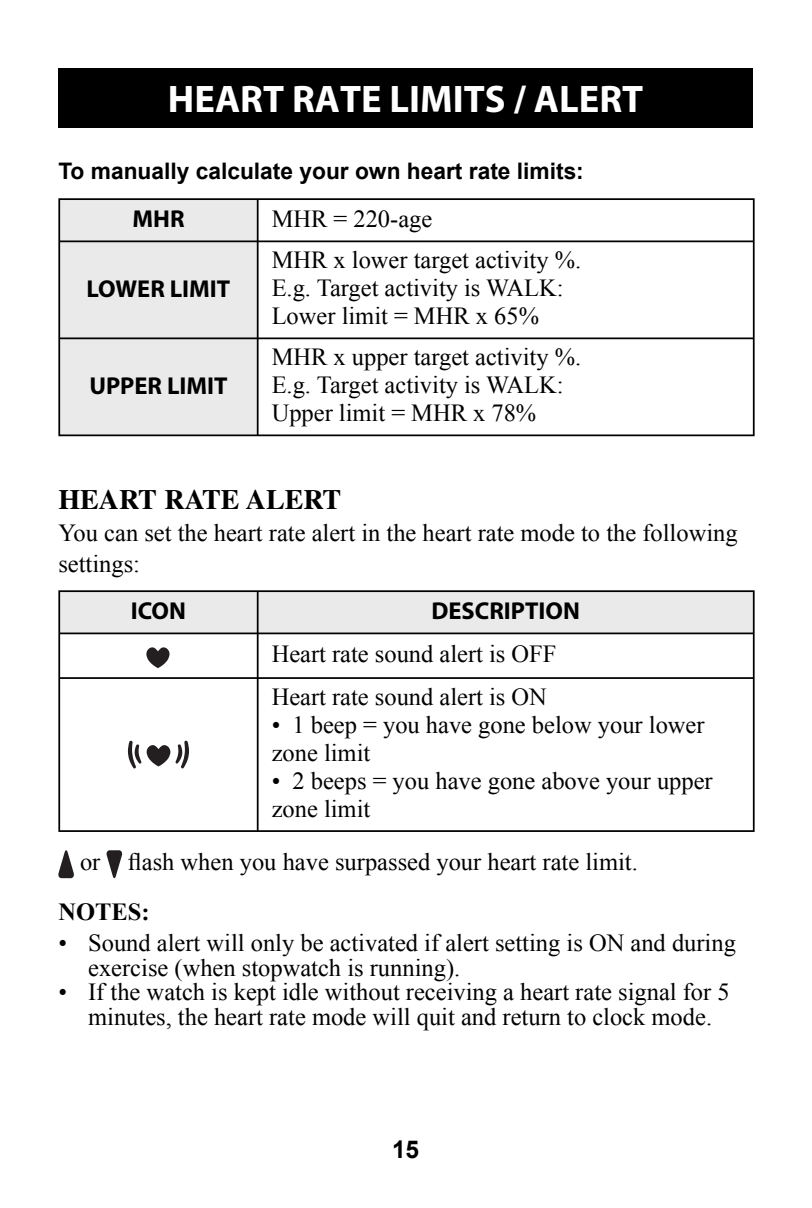
<style>
.page{position:relative;width:812px;height:1208px;background:#fff}
.page>*{position:absolute;margin:0;border:0;box-sizing:border-box;transform-origin:0 0}
.t1{font:700 38.5px "Myriad";color:#fff}
.t2{font:700 28px "Times";color:#000}
.t3{font:24.5px/28px "Times New Roman";color:#000}
.t4{font:700 24.5px "Myriad";color:#000}
.t5{font:700 24.5px "Times New Roman";color:#000}
.t6{font:700 24.5px "Arial";color:#000}
.t7{font:700 22.75px "Arial";color:#000}
</style>
<div class="page">
<div style="left:58px;top:68px;width:695px;height:59px;background:#000"></div>
<div style="left:60px;top:200px;width:197px;height:234px;background:#eaeaea"></div>
<hr style="left:58px;top:198px;width:200px;height:2px;background:#000">
<hr style="left:58px;top:200px;width:2px;height:40px;background:#000">
<hr style="left:258px;top:198px;width:497px;height:2px;background:#000">
<hr style="left:257px;top:200px;width:2px;height:40px;background:#000">
<hr style="left:753px;top:200px;width:2px;height:40px;background:#000">
<hr style="left:58px;top:240px;width:200px;height:2px;background:#000">
<hr style="left:58px;top:242px;width:2px;height:95px;background:#000">
<hr style="left:258px;top:240px;width:497px;height:2px;background:#000">
<hr style="left:257px;top:242px;width:2px;height:95px;background:#000">
<hr style="left:753px;top:242px;width:2px;height:95px;background:#000">
<hr style="left:58px;top:337px;width:200px;height:2px;background:#000">
<hr style="left:58px;top:339px;width:2px;height:95px;background:#000">
<hr style="left:258px;top:337px;width:497px;height:2px;background:#000">
<hr style="left:257px;top:339px;width:2px;height:95px;background:#000">
<hr style="left:753px;top:339px;width:2px;height:95px;background:#000">
<hr style="left:58px;top:434px;width:697px;height:2px;background:#000">
<div style="left:60px;top:592px;width:693px;height:40px;background:#eaeaea"></div>
<hr style="left:58px;top:590px;width:200px;height:2px;background:#000">
<hr style="left:58px;top:592px;width:2px;height:40px;background:#000">
<hr style="left:258px;top:590px;width:497px;height:2px;background:#000">
<hr style="left:257px;top:592px;width:2px;height:40px;background:#000">
<hr style="left:753px;top:592px;width:2px;height:40px;background:#000">
<hr style="left:58px;top:632px;width:200px;height:2px;background:#000">
<hr style="left:58px;top:634px;width:2px;height:43px;background:#000">
<hr style="left:258px;top:632px;width:497px;height:2px;background:#000">
<hr style="left:257px;top:634px;width:2px;height:43px;background:#000">
<hr style="left:753px;top:634px;width:2px;height:43px;background:#000">
<hr style="left:58px;top:677px;width:200px;height:2px;background:#000">
<hr style="left:58px;top:679px;width:2px;height:151px;background:#000">
<hr style="left:258px;top:677px;width:497px;height:2px;background:#000">
<hr style="left:257px;top:679px;width:2px;height:151px;background:#000">
<hr style="left:753px;top:679px;width:2px;height:151px;background:#000">
<hr style="left:58px;top:830px;width:697px;height:2px;background:#000">
<svg style="left:146px;top:647px;width:24px;height:21px"></svg>
<svg style="left:128px;top:740px;width:61px;height:28px"></svg>
<svg style="left:58px;top:850px;width:16px;height:28px"></svg>
<svg style="left:107px;top:850px;width:15px;height:28px"></svg>
<h1 class="t1" style="left:168px;top:84px;width:477px">HEART RATE LIMITS / ALERT</h1>
<p class="t7" style="left:58px;top:159px;width:527px">To manually calculate your own heart rate limits:</p>
<p class="t4" style="left:132px;top:210px;width:54px">MHR</p>
<p class="t3" style="left:272px;top:204px;width:162px">MHR = 220-age</p>
<p class="t4" style="left:87px;top:280px;width:145px">LOWER LIMIT</p>
<p class="t4" style="left:89px;top:377px;width:140px">UPPER LIMIT</p>
<p class="t3" style="left:272px;top:246px;width:311px">MHR x lower target activity %.<br>E.g. Target activity is WALK:<br>Lower limit = MHR x 65%</p>
<p class="t3" style="left:272px;top:343px;width:311px">MHR x upper target activity %.<br>E.g. Target activity is WALK:<br>Upper limit = MHR x 78%</p>
<p class="t2" style="left:58px;top:489px;width:284px">HEART RATE ALERT</p>
<p class="t3" style="left:58px;top:516px;width:681px;line-height:31.5px">You can set the heart rate alert in the heart rate mode to the following settings:</p>
<p class="t4" style="left:131px;top:602px;width:57px">ICON</p>
<p class="t4" style="left:432px;top:602px;width:150px">DESCRIPTION</p>
<p class="t3" style="left:272px;top:632px;width:286px;line-height:42.7px">Heart rate sound alert is OFF<br>Heart rate sound alert is ON</p>
<p class="t3" style="left:272px;top:710px;width:434px">• 1 beep = you have gone below your lower zone limit</p>
<p class="t3" style="left:272px;top:766px;width:443px">• 2 beeps = you have gone above your upper zone limit</p>
<p class="t3" style="left:80px;top:847px;width:559px">or flash when you have surpassed your heart rate limit.</p>
<p class="t5" style="left:58px;top:898px;width:93px">NOTES:</p>
<p class="t3" style="left:88px;top:930px;width:649px;line-height:24.5px;text-indent:-30px">• Sound alert will only be activated if alert setting is ON and during exercise (when stopwatch is running).</p>
<p class="t3" style="left:58px;top:979px;width:673px;line-height:24.5px;text-align:center">• If the watch is kept idle without receiving a heart rate signal for 5 minutes, the heart rate mode will quit and return to clock mode.</p>
<p class="t6" style="left:392px;top:1135px;width:29px">15</p>
</div>
